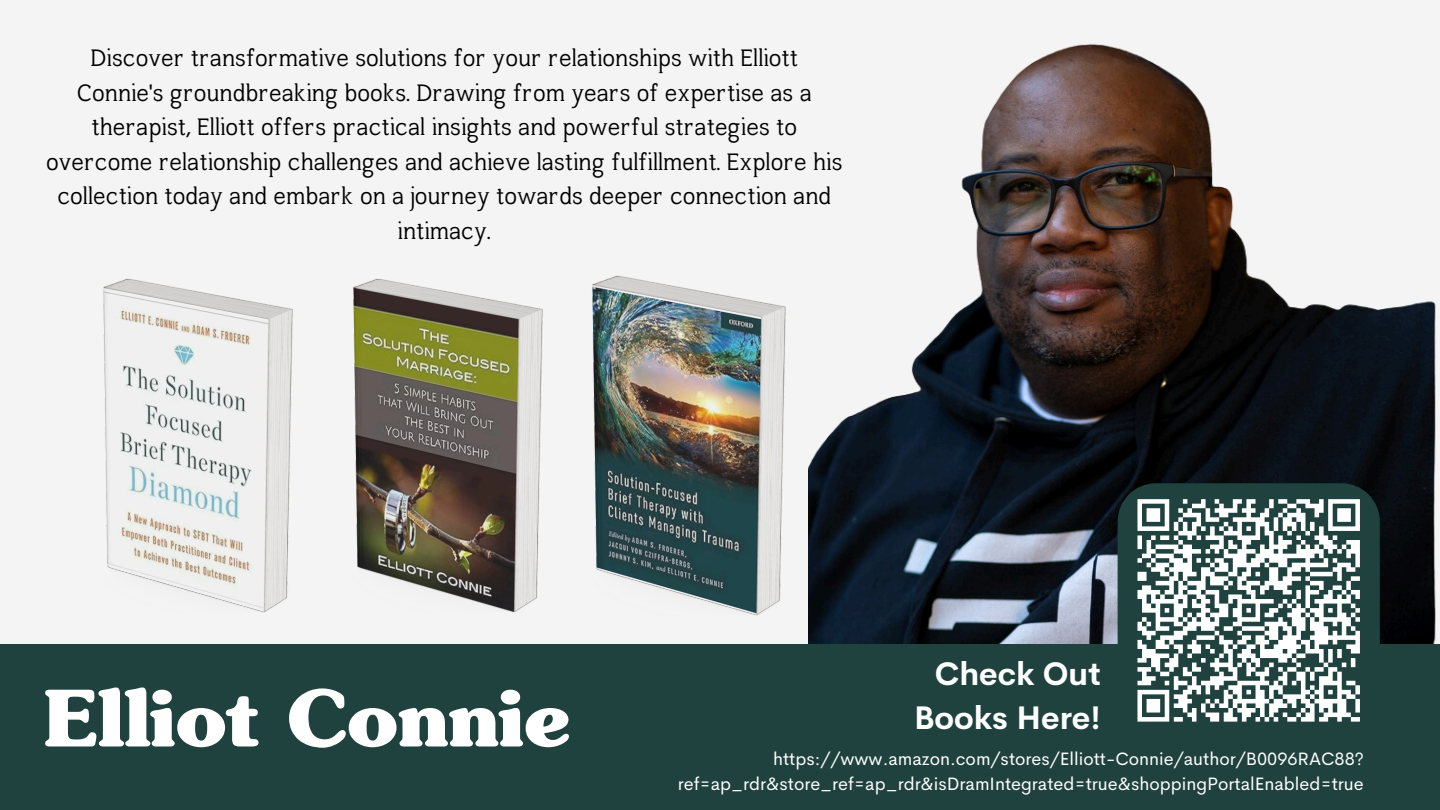
<style>
.page{position:relative;width:1440px;height:810px;background:#f4f4f4}
.page>*{position:absolute;margin:0;border:0;box-sizing:border-box;transform-origin:0 0}
.t1{font:700 77.6px "Souvenir Std";color:#fff}
.t2{font:700 32px/44.2px "Cerebri Sans";color:#fff;text-align:right}
.t3{font:24.6px/34.5px "Harnet";color:#000;text-align:center}
.t4{font:18px/24.8px "Cerebri Sans";color:#fff;text-align:right}
</style>
<div class="page">
<img style="left:808px;top:44px;width:628px;height:600px">
<div style="left:0;top:644px;width:1440px;height:166px;background:#1f423e"></div>
<svg style="left:1118px;top:483px;width:262px;height:161px;fill:#1f423e"></svg>
<svg style="left:1133px;top:497px;width:231px;height:225px"></svg>
<img style="left:103px;top:279px;width:190px;height:333px">
<img style="left:592px;top:276px;width:194px;height:339px">
<img style="left:353px;top:279px;width:190px;height:333px">
<p class="t3" style="left:46px;top:41px;width:798px">Discover transformative solutions for your relationships with Elliott Connie's groundbreaking books. Drawing from years of expertise as a therapist, Elliott offers practical insights and powerful strategies to overcome relationship challenges and achieve lasting fulfillment. Explore his collection today and embark on a journey towards deeper connection and intimacy.</p>
<h3 class="t1" style="left:44px;top:687px;width:528px">Elliot Connie</h3>
<p class="t2" style="left:914px;top:652px;width:188px">Check Out<br>Books Here!</p>
<p class="t4" style="left:678px;top:746px;width:688px">https://www.amazon.com/stores/Elliott-Connie/author/B0096RAC88? ref=ap_rdr&amp;store_ref=ap_rdr&amp;isDramIntegrated=true&amp;shoppingPortalEnabled=true</p>
</div>
